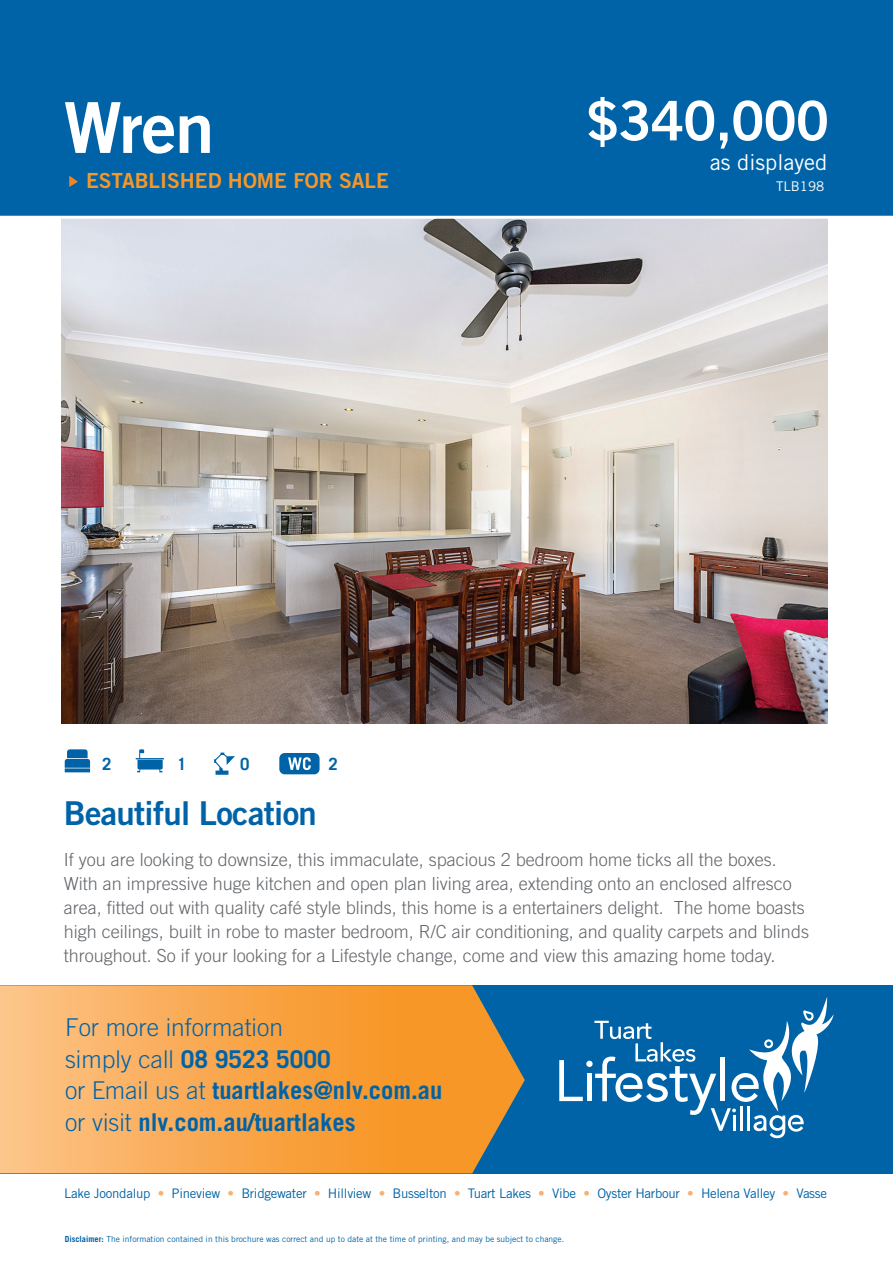
<style>
.page{position:relative;width:893px;height:1263px;background:#fff}
.page>*{position:absolute;margin:0;border:0;box-sizing:border-box;transform-origin:0 0}
.t1{font:70.35px "Trade Gothic LT Std Bd 2";color:#fff}
.t2{font:54.75px "Trade Gothic LT Std Bd 2";letter-spacing:-.02em;color:#fff}
.t3{font:32.85px "Trade Gothic LT Std Bd 2";letter-spacing:-.02em;color:#0163a7}
.t4{font:700 24.45px/32px "Trade Gothic LT Std";color:#0163a7}
.t5{font:21.9px "Trade Gothic LT Std";color:#fff}
.t6{font:20.85px "Trade Gothic LT Std Bd 2";color:#f79727}
.t7{font:300 18px/24px "Trade Gothic LT Std";color:#62656a}
.t8{font:700 16.8px "Trade Gothic LT";color:#0163a7}
.t9{font:13.35px "Trade Gothic LT Std";color:#fff}
.t10{font:13.2px "Trade Gothic LT Std";letter-spacing:-.02em;color:#0163a7}
.t11{font:8.4px "Trade Gothic LT Std";color:#0163a7}
.s1{font-weight:300}
.s2{color:#fab071}
.s3{font-weight:700}
</style>
<div class="page">
<div style="left:0;top:985px;width:893px;height:188px;background:#0163a7"></div>
<svg style="left:0;top:985px;width:525px;height:188px;background:#eca450"></svg>
<svg style="left:559px;top:1060px;width:24px;height:41px"></svg>
<div style="left:586px;top:1061px;width:7px;height:6px;background:#fff;border-radius:50%"></div>
<div style="left:587px;top:1074px;width:5px;height:27px;background:#fff"></div>
<svg style="left:594px;top:997px;width:239px;height:141px"></svg>
<div style="left:0;top:0;width:893px;height:216px;background:#0163a7"></div>
<img style="left:62px;top:219px;width:765px;height:505px">
<svg style="left:65px;top:749px;width:25px;height:23px"></svg>
<svg style="left:136px;top:749px;width:28px;height:23px"></svg>
<svg style="left:214px;top:752px;width:21px;height:23px"></svg>
<div style="left:279px;top:753px;width:41px;height:21px;background:#0163a7;border-radius:5px"></div>
<svg style="left:288px;top:757px;width:23px;height:13px"></svg>
<svg style="left:69px;top:176px;width:9px;height:11px"></svg>
<h1 class="t1" style="left:64px;top:84px;width:152px">Wren</h1>
<h2 class="t2" style="left:586px;top:87px;width:245px">$340,000</h2>
<p class="t5" style="left:710px;top:148px;width:119px">as displayed</p>
<p class="t9" style="left:776px;top:178px;width:50px">TLB198</p>
<p class="t6" style="left:86px;top:168px;width:304px">ESTABLISHED HOME FOR SALE</p>
<p class="t8" style="left:102px;top:754px;width:11px">2</p>
<p class="t8" style="left:177px;top:754px;width:11px">1</p>
<p class="t8" style="left:240px;top:754px;width:11px">0</p>
<p class="t8" style="left:329px;top:754px;width:11px">2</p>
<h3 class="t3" style="left:64px;top:792px;width:254px">Beautiful Location</h3>
<p class="t7" style="left:64px;top:847px;width:747px">If you are looking to downsize, this immaculate, spacious 2 bedroom home ticks all the boxes.<br>With an impressive huge kitchen and open plan living area, extending onto an enclosed alfresco area, fitted out with quality café style blinds, this home is a entertainers delight. The home boasts high ceilings, built in robe to master bedroom, R/C air conditioning, and quality carpets and blinds throughout. So if your looking for a Lifestyle change, come and view this amazing home today.</p>
<h3 class="t4" style="left:65px;top:1010px;width:379px"><span class="s1">For more information<br>simply call</span> 08 9523 5000<br><span class="s1">or Email us at</span> tuartlakes@nlv.com.au <span class="s1">or visit</span> nlv.com.au/tuartlakes</h3>
<p class="t10" style="left:64px;top:1185px;width:764px">Lake Joondalup <span class="s2">•</span> Pineview <span class="s2">•</span> Bridgewater <span class="s2">•</span> Hillview <span class="s2">•</span> Busselton <span class="s2">•</span> Tuart Lakes <span class="s2">•</span> Vibe <span class="s2">•</span> Oyster Harbour <span class="s2">•</span> Helena Valley <span class="s2">•</span> Vasse</p>
<p class="t11" style="left:65px;top:1234px;width:501px"><span class="s3">Disclaimer:</span> The information contained in this brochure was correct and up to date at the time of printing, and may be subject to change.</p>
</div>
